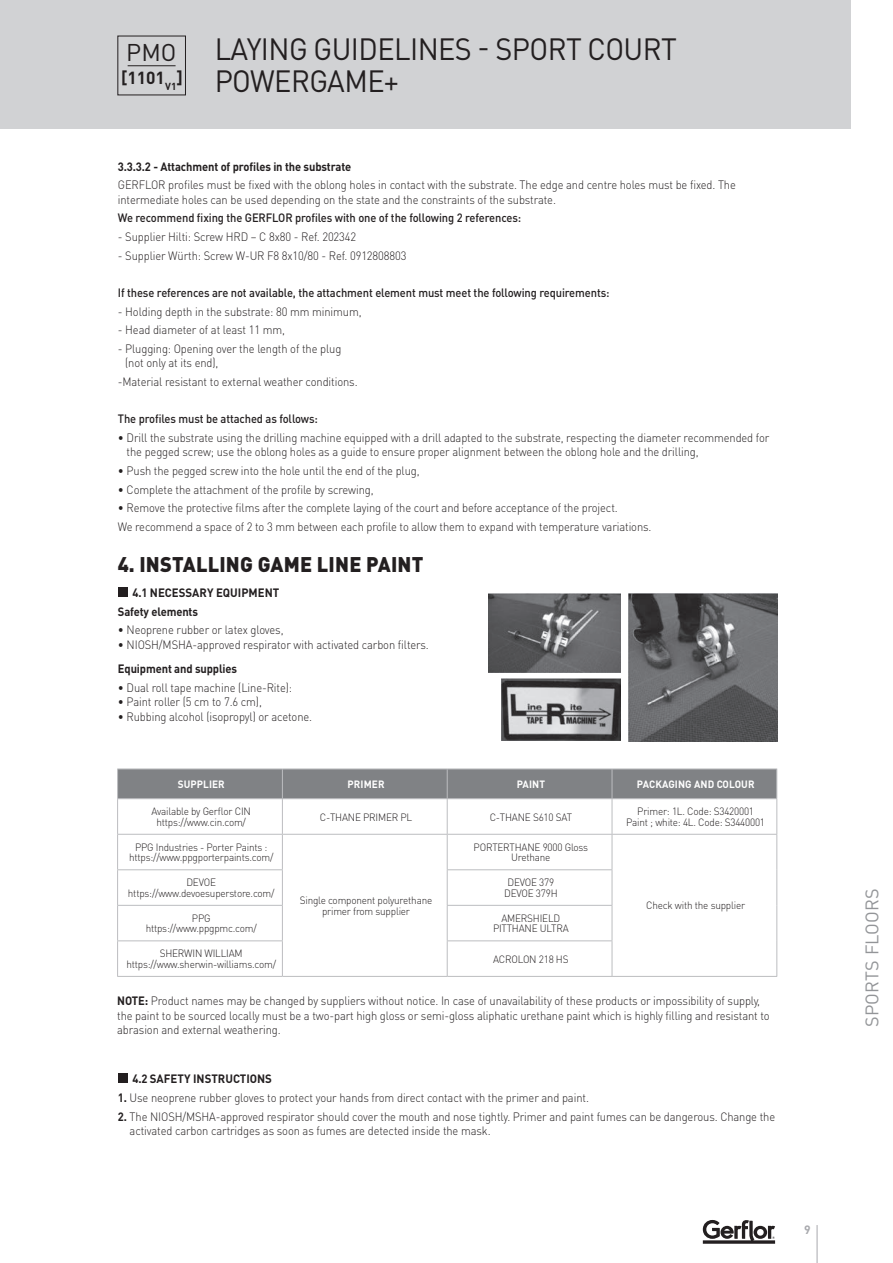
<style>
.page{position:relative;width:893px;height:1263px;background:#fff}
.page>*{position:absolute;margin:0;border:0;box-sizing:border-box;transform-origin:0 0}
.t1{font:30.45px/32.2px "DIN Pro";letter-spacing:-.02em;color:#231f20;scale:.95 1}
.t2{font:24px "DIN Pro";color:#231f20}
.t3{font:900 21px "DIN Pro";letter-spacing:.01em;color:#231f20;scale:.95 1}
.t4{font:18px "DIN Pro";letter-spacing:.01em;color:#939598}
.t5{font:700 17.25px "DIN Pro";color:#231f20}
.t6{font:300 12px/14.4px "DIN Pro";letter-spacing:-.01em;color:#231f20;scale:.93 1}
.t7{font:500 12px "DIN Pro";letter-spacing:-.01em;color:#231f20;scale:.93 1}
.t8{font:700 12px/18.8px "DIN Pro";letter-spacing:-.01em;color:#231f20;scale:.93 1}
.t9{font:700 12px "DIN Pro";color:#a8a9ad}
.t10{font:300 10.5px/10.5px "DIN Pro";letter-spacing:-.02em;color:#231f20;text-align:center;scale:.95 1}
.t11{font:700 10.5px "DIN Pro";letter-spacing:.01em;color:#fff;scale:.95 1}
.s1{font-weight:700}
</style>
<div class="page">
<div style="left:118px;top:587px;width:9px;height:10px;background:#231f20"></div>
<img style="left:488px;top:594px;width:133px;height:78px">
<img style="left:502px;top:678px;width:119px;height:62px">
<img style="left:628px;top:594px;width:149px;height:147px">
<div style="left:118px;top:1073px;width:9px;height:9px;background:#231f20"></div>
<hr style="left:117px;top:799px;width:1px;height:35px;background:#bcbdc0">
<hr style="left:117px;top:835px;width:1px;height:34px;background:#bcbdc0">
<hr style="left:117px;top:870px;width:1px;height:35px;background:#bcbdc0">
<hr style="left:117px;top:906px;width:1px;height:34px;background:#bcbdc0">
<hr style="left:117px;top:941px;width:1px;height:35px;background:#bcbdc0">
<hr style="left:117px;top:834px;width:165px;height:1px;background:#bcbdc0">
<hr style="left:117px;top:869px;width:166px;height:1px;background:#bcbdc0">
<hr style="left:117px;top:905px;width:166px;height:1px;background:#bcbdc0">
<hr style="left:117px;top:940px;width:166px;height:1px;background:#bcbdc0">
<hr style="left:117px;top:976px;width:165px;height:1px;background:#bcbdc0">
<hr style="left:282px;top:799px;width:1px;height:35px;background:#bcbdc0">
<hr style="left:447px;top:799px;width:1px;height:35px;background:#bcbdc0">
<hr style="left:612px;top:799px;width:1px;height:35px;background:#bcbdc0">
<hr style="left:776px;top:799px;width:1px;height:35px;background:#bcbdc0">
<hr style="left:282px;top:835px;width:1px;height:34px;background:#bcbdc0">
<hr style="left:447px;top:835px;width:1px;height:34px;background:#bcbdc0">
<hr style="left:612px;top:835px;width:1px;height:34px;background:#bcbdc0">
<hr style="left:776px;top:835px;width:1px;height:35px;background:#bcbdc0">
<hr style="left:282px;top:870px;width:1px;height:35px;background:#bcbdc0">
<hr style="left:447px;top:870px;width:1px;height:35px;background:#bcbdc0">
<hr style="left:612px;top:870px;width:1px;height:35px;background:#bcbdc0">
<hr style="left:776px;top:870px;width:1px;height:35px;background:#bcbdc0">
<hr style="left:282px;top:906px;width:1px;height:34px;background:#bcbdc0">
<hr style="left:447px;top:906px;width:1px;height:34px;background:#bcbdc0">
<hr style="left:612px;top:906px;width:1px;height:34px;background:#bcbdc0">
<hr style="left:776px;top:905px;width:1px;height:36px;background:#bcbdc0">
<hr style="left:282px;top:941px;width:1px;height:35px;background:#bcbdc0">
<hr style="left:447px;top:941px;width:1px;height:35px;background:#bcbdc0">
<hr style="left:612px;top:941px;width:1px;height:35px;background:#bcbdc0">
<hr style="left:776px;top:941px;width:1px;height:35px;background:#bcbdc0">
<hr style="left:282px;top:834px;width:165px;height:1px;background:#bcbdc0">
<hr style="left:447px;top:834px;width:165px;height:1px;background:#bcbdc0">
<hr style="left:612px;top:834px;width:165px;height:1px;background:#bcbdc0">
<hr style="left:447px;top:869px;width:165px;height:1px;background:#bcbdc0">
<hr style="left:447px;top:905px;width:165px;height:1px;background:#bcbdc0">
<hr style="left:447px;top:940px;width:165px;height:1px;background:#bcbdc0">
<hr style="left:282px;top:976px;width:165px;height:1px;background:#bcbdc0">
<hr style="left:447px;top:976px;width:165px;height:1px;background:#bcbdc0">
<hr style="left:612px;top:976px;width:165px;height:1px;background:#bcbdc0">
<hr style="left:117px;top:768px;width:165px;height:1px;background:#bcbdc0">
<hr style="left:282px;top:768px;width:165px;height:1px;background:#bcbdc0">
<hr style="left:447px;top:768px;width:165px;height:1px;background:#bcbdc0">
<hr style="left:612px;top:768px;width:165px;height:1px;background:#bcbdc0">
<svg style="left:117px;top:769px;width:660px;height:30px;background:#838588"></svg>
<hr style="left:817px;top:1225px;width:1px;height:38px;background:#a8a9ad">
<div style="left:0;top:0;width:850px;height:129px;background:#d1d2d4"></div>
<hr style="left:128px;top:65px;width:48px;height:1px;background:#231f20">
<svg style="left:703px;top:1220px;width:72px;height:24px"></svg>
<h2 class="t2" style="left:126px;top:36px;width:52px">PMO</h2>
<h3 class="t5" style="left:121px;top:66px;width:63px">[1101<sub>V1</sub>]</h3>
<h1 class="t1" style="left:215px;top:32px;width:488px">LAYING GUIDELINES - SPORT COURT<br>POWERGAME+</h1>
<p class="t8" style="left:118px;top:157px;width:252px">3.3.3.2 - Attachment of profiles in the substrate</p>
<p class="t6" style="left:118px;top:177px;width:666px">GERFLOR profiles must be fixed with the oblong holes in contact with the substrate. The edge and centre holes must be fixed. The intermediate holes can be used depending on the state and the constraints of the substrate.</p>
<p class="t7" style="left:118px;top:210px;width:435px">We recommend fixing the GERFLOR profiles with one of the following 2 references:</p>
<p class="t6" style="left:118px;top:229px;width:258px">- Supplier Hilti: Screw HRD – C 8x80 - Ref. 202342</p>
<p class="t6" style="left:118px;top:248px;width:312px">- Supplier Würth: Screw W-UR F8 8x10/80 - Ref. 0912808803</p>
<p class="t7" style="left:118px;top:285px;width:530px">If these references are not available, the attachment element must meet the following requirements:</p>
<p class="t6" style="left:118px;top:304px;width:264px">- Holding depth in the substrate: 80 mm minimum,</p>
<p class="t6" style="left:118px;top:322px;width:181px">- Head diameter of at least 11 mm,</p>
<p class="t6" style="left:125px;top:341px;width:234px;text-indent:-7px">- Plugging: Opening over the length of the plug (not only at its end),</p>
<p class="t6" style="left:118px;top:374px;width:259px">-Material resistant to external weather conditions.</p>
<p class="t7" style="left:118px;top:411px;width:217px">The profiles must be attached as follows:</p>
<p class="t6" style="left:127px;top:430px;width:693px;text-indent:-9px">• Drill the substrate using the drilling machine equipped with a drill adapted to the substrate, respecting the diameter recommended for the pegged screw; use the oblong holes as a guide to ensure proper alignment between the oblong hole and the drilling,</p>
<p class="t6" style="left:118px;top:463px;width:326px">• Push the pegged screw into the hole until the end of the plug,</p>
<p class="t6" style="left:118px;top:482px;width:276px">• Complete the attachment of the profile by screwing,</p>
<p class="t6" style="left:118px;top:498px;width:575px;line-height:18.6px">• Remove the protective films after the complete laying of the court and before acceptance of the project.<br>We recommend a space of 2 to 3 mm between each profile to allow them to expand with temperature variations.</p>
<h3 class="t3" style="left:118px;top:550px;width:323px">4. INSTALLING GAME LINE PAINT</h3>
<p class="t8" style="left:118px;top:583px;width:175px;text-indent:15px">4.1 NECESSARY EQUIPMENT<br>Safety elements</p>
<p class="t6" style="left:118px;top:622px;width:180px">• Neoprene rubber or latex gloves,</p>
<p class="t6" style="left:118px;top:637px;width:336px">• NIOSH/MSHA-approved respirator with activated carbon filters.</p>
<p class="t8" style="left:118px;top:659px;width:130px">Equipment and supplies</p>
<p class="t6" style="left:118px;top:680px;width:189px">• Dual roll tape machine (Line-Rite):</p>
<p class="t6" style="left:118px;top:694px;width:156px">• Paint roller (5 cm to 7.6 cm),</p>
<p class="t6" style="left:118px;top:709px;width:210px">• Rubbing alcohol (isopropyl) or acetone.</p>
<p class="t11" style="left:178px;top:777px;width:51px">SUPPLIER</p>
<p class="t11" style="left:348px;top:777px;width:40px">PRIMER</p>
<p class="t11" style="left:517px;top:777px;width:31px">PAINT</p>
<p class="t11" style="left:637px;top:777px;width:125px">PACKAGING AND COLOUR</p>
<p class="t10" style="left:152px;top:806px;width:106px">Available by Gerflor CIN https://www.cin.com/</p>
<p class="t10" style="left:320px;top:811px;width:99px">C-THANE PRIMER PL</p>
<p class="t10" style="left:490px;top:811px;width:88px">C-THANE S610 SAT</p>
<p class="t10" style="left:626px;top:806px;width:148px">Primer: 1L. Code: S3420001<br>Paint ; white: 4L. Code: S3440001</p>
<p class="t10" style="left:129px;top:841px;width:153px">PPG Industries - Porter Paints : https://www.ppgporterpaints.com/</p>
<p class="t10" style="left:300px;top:895px;width:141px">Single component polyurethane primer from supplier</p>
<p class="t10" style="left:474px;top:841px;width:122px">PORTERTHANE 9000 Gloss<br>Urethane</p>
<p class="t10" style="left:128px;top:877px;width:156px">DEVOE https://www.devoesuperstore.com/</p>
<p class="t10" style="left:504px;top:877px;width:58px">DEVOE 379<br>DEVOE 379H</p>
<p class="t10" style="left:146px;top:912px;width:119px">PPG https://www.ppgpmc.com/</p>
<p class="t10" style="left:493px;top:912px;width:81px">AMERSHIELD<br>PITTHANE ULTRA</p>
<p class="t10" style="left:126px;top:948px;width:159px">SHERWIN WILLIAM https://www.sherwin-williams.com/</p>
<p class="t10" style="left:493px;top:953px;width:81px">ACROLON 218 HS</p>
<p class="t10" style="left:646px;top:900px;width:106px">Check with the supplier</p>
<p class="t6" style="left:117px;top:993px;width:703px"><span class="s1">NOTE:</span> Product names may be changed by suppliers without notice. In case of unavailability of these products or impossibility of supply, the paint to be sourced locally must be a two-part high gloss or semi-gloss aliphatic urethane paint which is highly filling and resistant to abrasion and external weathering.</p>
<p class="t8" style="left:132px;top:1068px;width:152px">4.2 SAFETY INSTRUCTIONS</p>
<p class="t6" style="left:118px;top:1090px;width:508px"><span class="s1">1.</span> Use neoprene rubber gloves to protect your hands from direct contact with the primer and paint.</p>
<p class="t6" style="left:130px;top:1109px;width:696px;text-indent:-12px"><span class="s1">2.</span> The NIOSH/MSHA-approved respirator should cover the mouth and nose tightly. Primer and paint fumes can be dangerous. Change the activated carbon cartridges as soon as fumes are detected inside the mask.</p>
<p class="t9" style="left:804px;top:1222px;width:8px">9</p>
<h3 class="t4" style="left:860px;top:1027px;width:140px;rotate:-90deg">SPORTS FLOORS</h3>
</div>
